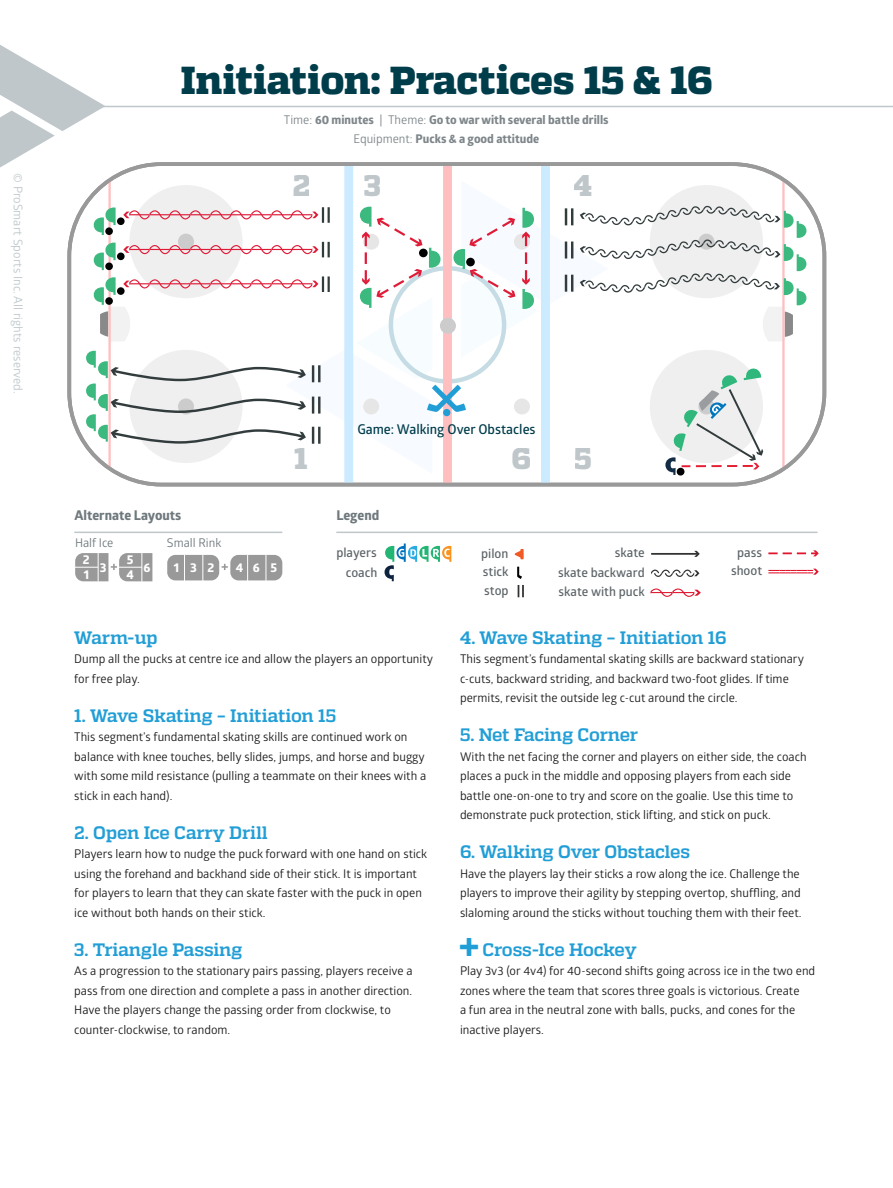
<style>
.page{position:relative;width:893px;height:1188px;background:#fff}
.page>*{position:absolute;margin:0;border:0;box-sizing:border-box;transform-origin:0 0}
.Head_1{font:800 39px "Quadon";letter-spacing:-.01em;color:#003d4b}
.t1{font:800 30px "Quadon";color:#bfc7cb}
.head_3{font:700 18px "Quadon";letter-spacing:-.01em;color:#229ed6}
.t2{font:600 13.5px "Glober";color:#003d4b}
.t3{font:700 13.5px "Globerx";color:#6f797d}
.t4{font:600 12.6px/19.4px "Glober";color:#5d6468;text-align:right}
.t5{font:700 12.6px "Globerx";letter-spacing:.84em;color:#fff}
.body{font:12px/19.5px "Glober";color:#1a1a1a}
.descriptor_info{font:700 12px "Globerx";color:#7e868a}
.t6{font:12px "Glober";color:#bfc7cb}
.t7{font:12px "Glober";color:#6f797d}
.s1{font-family:"Glober";font-weight:400}
.s2{font-family:"SS Geomicons Squared";font-weight:400}
</style>
<div class="page">
<div style="left:344px;top:165px;width:9px;height:319px;background:#ccebff"></div>
<div style="left:443px;top:165px;width:9px;height:320px;background:#ffbfc1"></div>
<div style="left:541px;top:165px;width:9px;height:319px;background:#ccebff"></div>
<hr style="left:108px;top:180px;width:3px;height:290px;background:#ffbfc1">
<hr style="left:782px;top:180px;width:3px;height:290px;background:#ffbfc1">
<div style="left:67px;top:162px;width:759px;height:324px;border:4px solid #999;border-radius:92px"></div>
<hr style="left:75px;top:106px;width:818px;height:1px;background:#bfc7cb">
<svg style="left:0;top:45px;width:105px;height:123px"></svg>
<div style="left:167px;top:555px;width:52px;height:25px;background:#999;border-radius:8px"></div>
<svg style="left:184px;top:555px;width:1px;height:25px"></svg>
<svg style="left:203px;top:555px;width:1px;height:26px"></svg>
<div style="left:230px;top:555px;width:52px;height:25px;background:#999;border-radius:8px"></div>
<svg style="left:247px;top:555px;width:1px;height:25px"></svg>
<svg style="left:266px;top:555px;width:1px;height:26px"></svg>
<svg style="left:75px;top:553px;width:77px;height:29px;background:#afafaf"></svg>
<svg style="left:222px;top:564px;width:6px;height:6px"></svg>
<svg style="left:768px;top:550px;width:51px;height:6px"></svg>
<hr style="left:651px;top:553px;width:47px;height:2px;background:#333">
<svg style="left:694px;top:551px;width:6px;height:6px"></svg>
<svg style="left:385px;top:544px;width:66px;height:37px"></svg>
<svg style="left:650px;top:589px;width:51px;height:8px"></svg>
<svg style="left:768px;top:569px;width:51px;height:6px"></svg>
<svg style="left:651px;top:570px;width:48px;height:7px"></svg>
<svg style="left:518px;top:585px;width:6px;height:12px"></svg>
<svg style="left:515px;top:549px;width:9px;height:10px"></svg>
<svg style="left:517px;top:567px;width:5px;height:12px"></svg>
<hr style="left:74px;top:532px;width:208px;height:1px;background:#bfc7cb">
<hr style="left:336px;top:532px;width:481px;height:1px;background:#bfc7cb">
<svg style="left:86px;top:181px;width:720px;height:294px"></svg>
<p class="t6" style="left:26px;top:173px;width:222px;rotate:90deg">© ProSmart Sports Inc. All rights reserved.</p>
<p class="Head_1" style="left:181px;top:58px;width:533px">Initiation: Practices 15 &amp; 16</p>
<p class="descriptor_info" style="left:284px;top:111px;width:326px"><span class="s1">Time:</span> 60 minutes <span class="s1">| Theme:</span> Go to war with several battle drills</p>
<p class="descriptor_info" style="left:353px;top:130px;width:187px"><span class="s1">Equipment:</span> Pucks &amp; a good attitude</p>
<h2 class="t1" style="left:292px;top:168px;width:19px">2</h2>
<h2 class="t1" style="left:363px;top:168px;width:19px">3</h2>
<h2 class="t1" style="left:574px;top:168px;width:21px">4</h2>
<p class="t2" style="left:357px;top:420px;width:180px">Game: Walking Over Obstacles</p>
<h2 class="t1" style="left:294px;top:441px;width:15px">1</h2>
<h2 class="t1" style="left:511px;top:441px;width:21px">6</h2>
<h2 class="t1" style="left:575px;top:441px;width:19px">5</h2>
<p class="t3" style="left:74px;top:506px;width:108px">Alternate Layouts</p>
<p class="t3" style="left:336px;top:506px;width:44px">Legend</p>
<p class="t4" style="left:336px;top:543px;width:43px">players coach</p>
<p class="t4" style="left:558px;top:543px;width:88px">skate<br>skate backward</p>
<p class="t4" style="left:737px;top:542px;width:26px">pass</p>
<p class="t4" style="left:559px;top:582px;width:88px">skate with puck</p>
<p class="t7" style="left:75px;top:534px;width:40px">Half Ice</p>
<p class="t7" style="left:167px;top:534px;width:56px">Small Rink</p>
<p class="t4" style="left:481px;top:544px;width:29px;line-height:18.8px;text-align:left">pilon stick</p>
<p class="t5" style="left:83px;top:551px;width:8px">2</p>
<p class="t5" style="left:127px;top:551px;width:8px">5</p>
<p class="t5" style="left:100px;top:558px;width:8px">3</p>
<p class="t5" style="left:143px;top:558px;width:8px">6</p>
<p class="t5" style="left:174px;top:558px;width:42px">132</p>
<p class="t5" style="left:236px;top:558px;width:43px">465</p>
<p class="t4" style="left:731px;top:561px;width:33px">shoot</p>
<p class="t5" style="left:84px;top:565px;width:7px">1</p>
<p class="t5" style="left:126px;top:565px;width:9px">4</p>
<p class="t4" style="left:484px;top:580px;width:26px">stop</p>
<p class="head_3" style="left:74px;top:627px;width:85px">Warm-up</p>
<p class="body" style="left:74px;top:648px;width:360px">Dump all the pucks at centre ice and allow the players an opportunity for free play.</p>
<p class="head_3" style="left:74px;top:705px;width:263px">1. Wave Skating – Initiation 15</p>
<p class="body" style="left:74px;top:726px;width:354px">This segment’s fundamental skating skills are continued work on balance with knee touches, belly slides, jumps, and horse and buggy with some mild resistance (pulling a teammate on their knees with a stick in each hand).</p>
<p class="head_3" style="left:74px;top:822px;width:195px">2. Open Ice Carry Drill</p>
<p class="body" style="left:74px;top:843px;width:355px">Players learn how to nudge the puck forward with one hand on stick using the forehand and backhand side of their stick. It is important for players to learn that they can skate faster with the puck in open ice without both hands on their stick.</p>
<p class="head_3" style="left:74px;top:939px;width:170px">3. Triangle Passing</p>
<p class="body" style="left:74px;top:960px;width:340px">As a progression to the stationary pairs passing, players receive a pass from one direction and complete a pass in another direction.<br>Have the players change the passing order from clockwise, to counter-clockwise, to random.</p>
<p class="head_3" style="left:460px;top:627px;width:268px">4. Wave Skating – Initiation 16</p>
<p class="body" style="left:460px;top:648px;width:345px">This segment’s fundamental skating skills are backward stationary c-cuts, backward striding, and backward two-foot glides. If time permits, revisit the outside leg c-cut around the circle.</p>
<p class="head_3" style="left:460px;top:724px;width:179px">5. Net Facing Corner</p>
<p class="body" style="left:460px;top:746px;width:348px">With the net facing the corner and players on either side, the coach places a puck in the middle and opposing players from each side battle one-on-one to try and score on the goalie. Use this time to demonstrate puck protection, stick lifting, and stick on puck.</p>
<p class="head_3" style="left:460px;top:841px;width:232px">6. Walking Over Obstacles</p>
<p class="body" style="left:460px;top:863px;width:343px">Have the players lay their sticks a row along the ice. Challenge the players to improve their agility by stepping overtop, shuffling, and slaloming around the sticks without touching them with their feet.</p>
<p class="head_3" style="left:460px;top:939px;width:178px"><span class="s2">+</span> Cross-Ice Hockey</p>
<p class="body" style="left:460px;top:960px;width:357px">Play 3v3 (or 4v4) for 40-second shifts going across ice in the two end zones where the team that scores three goals is victorious. Create<br>a fun area in the neutral zone with balls, pucks, and cones for the inactive players.</p>
</div>
